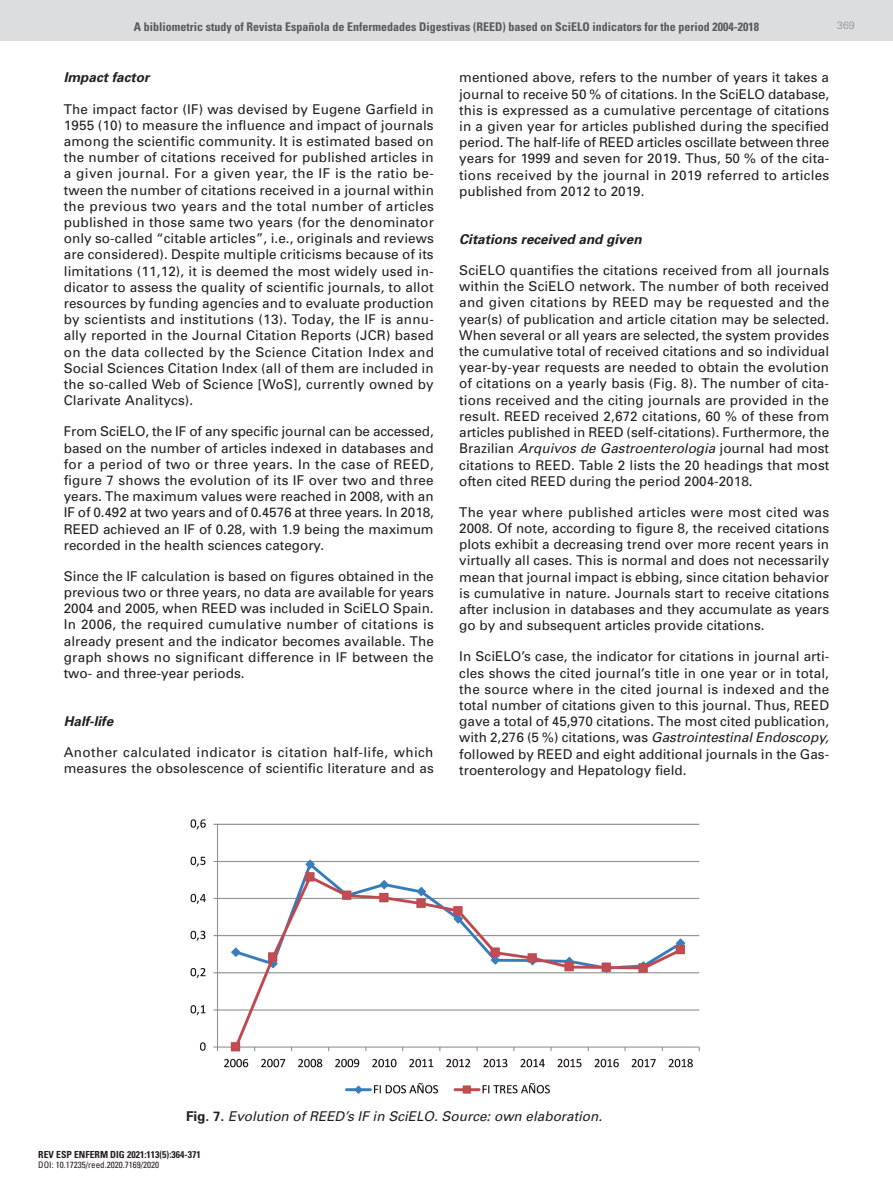
<style>
.page{position:relative;width:893px;height:1191px;background:#fff}
.page>*{position:absolute;margin:0;border:0;box-sizing:border-box;transform-origin:0 0}
.t1{font:13.5px/16.2px "Univers";color:#231f20;text-align:justify}
.t2{font:13.5px/16.2px "Univers";letter-spacing:.03em;color:#231f20}
.t3{font:italic 13.5px "Univers";color:#231f20}
.t4{font:italic 700 13.5px "Univers";color:#231f20}
.t5{font:700 condensed 12px "Univers";color:#57585a}
.t6{font:300 10.5px "Univers";color:#8a8c8f}
.t7{font:700 condensed 9.75px "Univers";color:#231f20}
.t8{font:condensed 9px "Univers";color:#231f20}
.s1{font-style:italic}
.s2{font-weight:700;font-style:normal}
</style>
<div class="page">
<div style="left:0;top:0;width:893px;height:40px;background:#dcdddf"></div>
<img style="left:190px;top:819px;width:510px;height:275px">
<p class="t5" style="left:134px;top:19px;width:627px">A bibliometric study of Revista Española de Enfermedades Digestivas (REED) based on SciELO indicators for the period 2004-2018</p>
<p class="t6" style="left:837px;top:19px;width:19px">369</p>
<p class="t4" style="left:64px;top:69px;width:87px">Impact factor</p>
<p class="t1" style="left:64px;top:100px;width:372px">The impact factor (IF) was devised by Eugene Garfield in 1955 (10) to measure the influence and impact of journals among the scientific community. It is estimated based on the number of citations received for published articles in a given journal. For a given year, the IF is the ratio be&shy;tween the number of citations received in a journal within the previous two years and the total number of articles published in those same two years (for the denominator only so-called “citable articles”, i.e., originals and reviews are considered). Despite multiple criticisms because of its limitations (11,12), it is deemed the most widely used in&shy;dicator to assess the quality of scientific journals, to allot resources by funding agencies and to evaluate production by scientists and institutions (13). Today, the IF is annu&shy;ally reported in the Journal Citation Reports (JCR) based on the data collected by the Science Citation Index and Social Sciences Citation Index (all of them are included in the so-called Web of Science [WoS], currently owned by Clarivate Analitycs).</p>
<p class="t1" style="left:64px;top:423px;width:372px">From SciELO, the IF of any specific journal can be accessed, based on the number of articles indexed in databases and for a period of two or three years. In the case of REED, figure 7 shows the evolution of its IF over two and three years. The maximum values were reached in 2008, with an IF of 0.492 at two years and of 0.4576 at three years. In 2018, REED achieved an IF of 0.28, with 1.9 being the maximum recorded in the health sciences category.</p>
<p class="t1" style="left:64px;top:568px;width:372px">Since the IF calculation is based on figures obtained in the previous two or three years, no data are available for years 2004 and 2005, when REED was included in SciELO Spain.<br>In 2006, the required cumulative number of citations is already present and the indicator becomes available. The graph shows no significant difference in IF between the two- and three-year periods.</p>
<p class="t4" style="left:64px;top:712px;width:51px">Half-life</p>
<p class="t2" style="left:64px;top:744px;width:372px">Another calculated indicator is citation half-life, which measures the obsolescence of scientific literature and as</p>
<p class="t1" style="left:459px;top:69px;width:372px">mentioned above, refers to the number of years it takes a journal to receive 50 % of citations. In the SciELO database, this is expressed as a cumulative percentage of citations in a given year for articles published during the specified period. The half-life of REED articles oscillate between three years for 1999 and seven for 2019. Thus, 50 % of the cita&shy;tions received by the journal in 2019 referred to articles published from 2012 to 2019.</p>
<p class="t4" style="left:459px;top:230px;width:184px">Citations received and given</p>
<p class="t1" style="left:459px;top:262px;width:372px">SciELO quantifies the citations received from all journals within the SciELO network. The number of both received and given citations by REED may be requested and the year(s) of publication and article citation may be selected.<br>When several or all years are selected, the system provides the cumulative total of received citations and so individual year-by-year requests are needed to obtain the evolution of citations on a yearly basis (Fig. 8). The number of cita&shy;tions received and the citing journals are provided in the result. REED received 2,672 citations, 60 % of these from articles published in REED (self-citations). Furthermore, the Brazilian <span class="s1">Arquivos de Gastroenterologia</span> journal had most citations to REED. Table 2 lists the 20 headings that most often cited REED during the period 2004-2018.</p>
<p class="t1" style="left:459px;top:504px;width:371px">The year where published articles were most cited was 2008. Of note, according to figure 8, the received citations plots exhibit a decreasing trend over more recent years in virtually all cases. This is normal and does not necessarily mean that journal impact is ebbing, since citation behavior is cumulative in nature. Journals start to receive citations after inclusion in databases and they accumulate as years go by and subsequent articles provide citations.</p>
<p class="t1" style="left:459px;top:648px;width:372px">In SciELO’s case, the indicator for citations in journal arti&shy;cles shows the cited journal’s title in one year or in total, the source where in the cited journal is indexed and the total number of citations given to this journal. Thus, REED gave a total of 45,970 citations. The most cited publication, with 2,276 (5 %) citations, was <span class="s1">Gastrointestinal Endoscopy, </span>followed by REED and eight additional journals in the Gas&shy;troenterology and Hepatology field.</p>
<p class="t3" style="left:186px;top:1107px;width:418px"><span class="s2">Fig. 7.</span> Evolution of REED’s IF in SciELO. Source: own elaboration.</p>
<p class="t7" style="left:38px;top:1148px;width:164px">REV ESP ENFERM DIG 2021:113(5):364-371</p>
<p class="t8" style="left:38px;top:1159px;width:122px">DOI: 10.17235/reed.2020.7169/2020</p>
</div>
